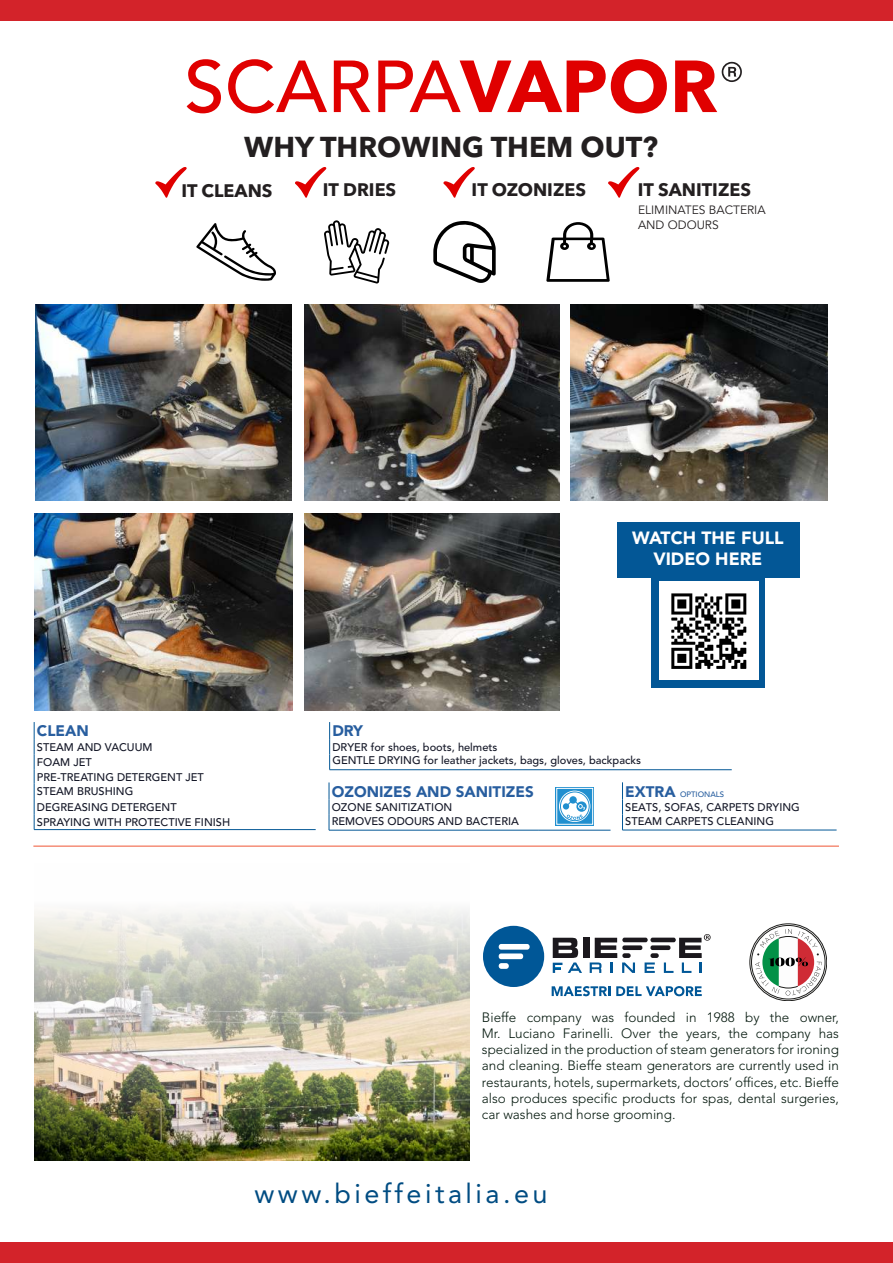
<style>
.page{position:relative;width:893px;height:1263px;background:#fff}
.page>*{position:absolute;margin:0;border:0;box-sizing:border-box;transform-origin:0 0}
.t1{font:700 28.5px "Avenir Next LT Pro";color:#231f20}
.t2{font:27px "Avenir LT Std";letter-spacing:.13em;color:#004c82}
.t3{font:700 18px "Avenir Next LT Pro";color:#231f20}
.t4{font:900 17.55px/21.1px "Avenir LT Std";color:#fff;text-align:center}
.t5{font:900 15.15px "Avenir LT Std";color:#285e9f}
.t6{font:300 13.5px/16.2px "Avenir LT Std";color:#05190e;text-align:justify}
.t7{font:12px/14.4px "Avenir LT Std";color:#231f20}
.t8{font:500 11.1px/15px "Avenir LT Std";color:#151828}
.t9{font:500 7.8px "Avenir LT Std";color:#285e9f}
.s1{font-weight:900;font-size:15.15px}
</style>
<div class="page">
<div style="left:0;top:0;width:893px;height:20px;background:#d3232a"></div>
<div style="left:0;top:1242px;width:893px;height:21px;background:#d3232a"></div>
<img style="left:34px;top:910px;width:435px;height:250px">
<svg style="left:483px;top:926px;width:61px;height:61px"></svg>
<div style="left:650px;top:953px;width:9px;height:5px;background:#1b181d;border-radius:2px"></div>
<div style="left:583px;top:938px;width:6px;height:20px;background:#1b181d"></div>
<hr style="left:622px;top:938px;width:26px;height:4px;background:#1b181d;border-radius:2px">
<div style="left:622px;top:945px;width:20px;height:5px;background:#1b181d;border-radius:2px"></div>
<hr style="left:650px;top:938px;width:26px;height:4px;background:#1b181d;border-radius:2px">
<div style="left:650px;top:945px;width:20px;height:5px;background:#1b181d;border-radius:2px"></div>
<svg style="left:590px;top:938px;width:45px;height:35px"></svg>
<svg style="left:664px;top:962px;width:9px;height:11px"></svg>
<svg style="left:679px;top:934px;width:32px;height:39px"></svg>
<svg style="left:645px;top:962px;width:10px;height:11px"></svg>
<svg style="left:553px;top:938px;width:29px;height:35px"></svg>
<svg style="left:552px;top:986px;width:58px;height:10px"></svg>
<svg style="left:616px;top:986px;width:86px;height:10px"></svg>
<svg style="left:750px;top:924px;width:77px;height:77px"></svg>
<div style="left:751px;top:925px;width:74px;height:74px;border:1px solid #1d1d1b;border-radius:50%"></div>
<svg style="left:755px;top:929px;width:66px;height:66px"></svg>
<hr style="left:33px;top:846px;width:806px;height:1px;background:#f05635">
<img style="left:34px;top:514px;width:259px;height:196px">
<img style="left:304px;top:514px;width:255px;height:196px">
<img style="left:304px;top:304px;width:255px;height:196px">
<img style="left:35px;top:304px;width:257px;height:196px">
<img style="left:571px;top:304px;width:256px;height:196px">
<div style="left:618px;top:522px;width:182px;height:55px;background:#035796"></div>
<div style="left:651px;top:570px;width:114px;height:118px;background:#035796"></div>
<img style="left:659px;top:581px;width:100px;height:99px">
<svg style="left:187px;top:59px;width:34px;height:54px"></svg>
<svg style="left:228px;top:59px;width:99px;height:54px"></svg>
<svg style="left:334px;top:61px;width:36px;height:51px"></svg>
<svg style="left:378px;top:59px;width:289px;height:54px"></svg>
<svg style="left:324px;top:220px;width:66px;height:64px"></svg>
<svg style="left:433px;top:221px;width:63px;height:62px"></svg>
<svg style="left:196px;top:223px;width:80px;height:58px"></svg>
<svg style="left:546px;top:222px;width:64px;height:60px"></svg>
<svg style="left:443px;top:167px;width:32px;height:31px"></svg>
<svg style="left:608px;top:167px;width:32px;height:31px"></svg>
<svg style="left:675px;top:61px;width:67px;height:51px"></svg>
<svg style="left:34px;top:722px;width:1px;height:107px"></svg>
<hr style="left:34px;top:829px;width:282px;height:1px;background:#035796">
<svg style="left:329px;top:722px;width:1px;height:48px"></svg>
<hr style="left:330px;top:769px;width:402px;height:1px;background:#035796">
<svg style="left:622px;top:782px;width:1px;height:48px"></svg>
<hr style="left:622px;top:830px;width:215px;height:1px;background:#035796">
<svg style="left:329px;top:782px;width:1px;height:48px"></svg>
<hr style="left:329px;top:830px;width:210px;height:1px;background:#035796">
<hr style="left:539px;top:830px;width:71px;height:1px;background:#035796">
<svg style="left:556px;top:787px;width:38px;height:38px"></svg>
<div style="left:557px;top:788px;width:36px;height:36px;border:1px solid #fff"></div>
<svg style="left:559px;top:791px;width:31px;height:31px"></svg>
<div style="left:560px;top:792px;width:29px;height:29px;border:1px solid #218fcf;border-radius:50%"></div>
<svg style="left:563px;top:796px;width:24px;height:24px"></svg>
<svg style="left:155px;top:167px;width:32px;height:31px"></svg>
<svg style="left:295px;top:167px;width:32px;height:31px"></svg>
<h1 class="t1" style="left:244px;top:130px;width:415px">WHY THROWING THEM OUT?</h1>
<h3 class="t3" style="left:181px;top:180px;width:93px">IT CLEANS</h3>
<h3 class="t3" style="left:323px;top:179px;width:75px">IT DRIES</h3>
<h3 class="t3" style="left:472px;top:179px;width:116px">IT OZONIZES</h3>
<h3 class="t3" style="left:638px;top:179px;width:115px">IT SANITIZES</h3>
<p class="t7" style="left:638px;top:203px;width:129px">ELIMINATES BACTERIA<br>AND ODOURS</p>
<p class="t5" style="left:37px;top:722px;width:53px">CLEAN</p>
<p class="t8" style="left:37px;top:740px;width:195px">STEAM AND VACUUM<br>FOAM JET<br>PRE-TREATING DETERGENT JET<br>STEAM BRUSHING<br>DEGREASING DETERGENT<br>SPRAYING WITH PROTECTIVE FINISH</p>
<p class="t4" style="left:632px;top:527px;width:153px">WATCH THE FULL<br>VIDEO HERE</p>
<p class="t5" style="left:332px;top:722px;width:32px">DRY</p>
<p class="t8" style="left:332px;top:741px;width:310px;line-height:13.2px">DRYER for shoes, boots, helmets<br>GENTLE DRYING for leather jackets, bags, gloves, backpacks</p>
<p class="t9" style="left:625px;top:789px;width:100px"><span class="s1">EXTRA</span> OPTIONALS</p>
<p class="t8" style="left:625px;top:801px;width:176px;line-height:13.2px">SEATS, SOFAS, CARPETS DRYING<br>STEAM CARPETS CLEANING</p>
<p class="t5" style="left:332px;top:782px;width:203px">OZONIZES AND SANITIZES</p>
<p class="t8" style="left:332px;top:801px;width:189px;line-height:13.2px">OZONE SANITIZATION<br>REMOVES ODOURS AND BACTERIA</p>
<p class="t6" style="left:482px;top:1009px;width:359px">Bieffe company was founded in 1988 by the owner, Mr. Luciano Farinelli. Over the years, the company has specialized in the production of steam generators for ironing and cleaning. Bieffe steam generators are currently used in restaurants, hotels, supermarkets, doctors’ offices, etc. Bieffe also produces specific products for spas, dental surgeries, car washes and horse grooming.</p>
<h2 class="t2" style="left:254px;top:1178px;width:295px">www.bieffeitalia.eu</h2>
</div>
